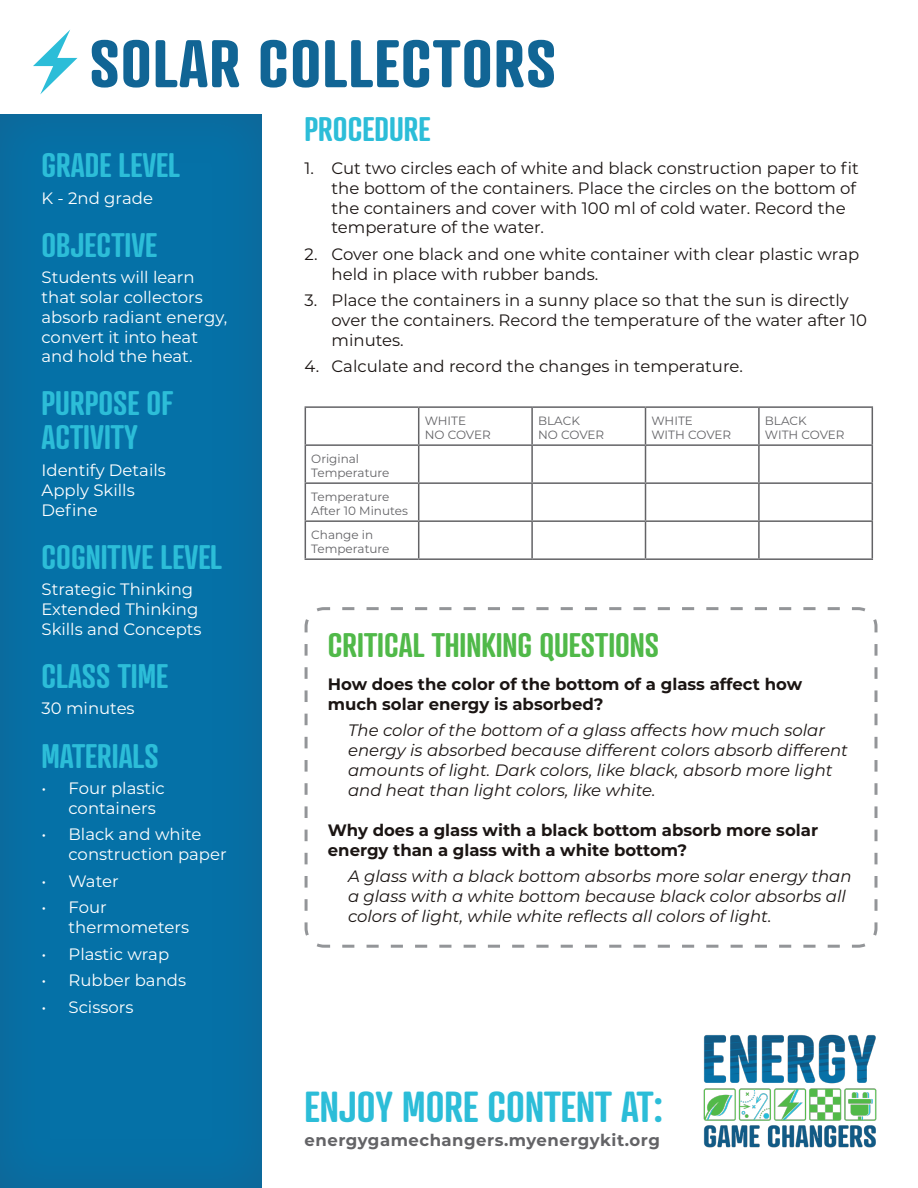
<style>
.page{position:relative;width:918px;height:1188px;background:#fff}
.page>*{position:absolute;margin:0;border:0;box-sizing:border-box;transform-origin:0 0}
.t1{font:700 65.1px "Atrament";letter-spacing:.02em;color:#116595}
.t2{font:600 42px "Atrament";color:#2cbdd8}
.Paragraph_Style_1{font:600 33px/34.5px "Atrament";color:#2cbdd8}
.Paragraph_Style_1-2{font:600 33px "Atrament";color:#50b949}
.t3{font:16.5px/19.8px "Montserrat";color:#1b1513}
.t4{font:italic 16.5px/19.8px "Montserrat";color:#1b1513}
.t5{font:16.5px/19.8px "Montserrat";color:#fff}
.t6{font:700 16.5px/19.8px "Montserrat";color:#1b1513}
.t7{font:700 16.5px "Montserrat";letter-spacing:.03em;color:#636366}
.t8{font:12px/14.4px "Montserrat";color:#636366}
</style>
<div class="page">
<div style="left:0;top:113px;width:263px;height:1075px;background:#0571a7"></div>
<svg style="left:33px;top:30px;width:44px;height:64px"></svg>
<svg style="left:304px;top:607px;width:574px;height:341px"></svg>
<hr style="left:305px;top:406px;width:114px;height:2px;background:#636366">
<hr style="left:305px;top:408px;width:1px;height:36px;background:#636366">
<hr style="left:419px;top:406px;width:113px;height:2px;background:#636366">
<hr style="left:418px;top:408px;width:1px;height:36px;background:#636366">
<hr style="left:532px;top:406px;width:114px;height:2px;background:#636366">
<hr style="left:531px;top:408px;width:2px;height:36px;background:#636366">
<hr style="left:646px;top:406px;width:113px;height:2px;background:#636366">
<hr style="left:645px;top:408px;width:1px;height:36px;background:#636366">
<hr style="left:759px;top:406px;width:114px;height:2px;background:#636366">
<hr style="left:758px;top:408px;width:2px;height:36px;background:#636366">
<hr style="left:872px;top:408px;width:1px;height:36px;background:#636366">
<hr style="left:305px;top:444px;width:114px;height:2px;background:#636366">
<hr style="left:305px;top:446px;width:1px;height:36px;background:#636366">
<hr style="left:419px;top:444px;width:113px;height:2px;background:#636366">
<hr style="left:418px;top:446px;width:1px;height:36px;background:#636366">
<hr style="left:532px;top:444px;width:114px;height:2px;background:#636366">
<hr style="left:531px;top:446px;width:2px;height:36px;background:#636366">
<hr style="left:646px;top:444px;width:113px;height:2px;background:#636366">
<hr style="left:645px;top:446px;width:1px;height:36px;background:#636366">
<hr style="left:759px;top:444px;width:114px;height:2px;background:#636366">
<hr style="left:758px;top:446px;width:2px;height:36px;background:#636366">
<hr style="left:872px;top:446px;width:1px;height:36px;background:#636366">
<hr style="left:305px;top:482px;width:114px;height:2px;background:#636366">
<hr style="left:305px;top:484px;width:1px;height:36px;background:#636366">
<hr style="left:419px;top:482px;width:113px;height:2px;background:#636366">
<hr style="left:418px;top:484px;width:1px;height:36px;background:#636366">
<hr style="left:532px;top:482px;width:114px;height:2px;background:#636366">
<hr style="left:531px;top:484px;width:2px;height:36px;background:#636366">
<hr style="left:646px;top:482px;width:113px;height:2px;background:#636366">
<hr style="left:645px;top:484px;width:1px;height:36px;background:#636366">
<hr style="left:759px;top:482px;width:114px;height:2px;background:#636366">
<hr style="left:758px;top:484px;width:2px;height:36px;background:#636366">
<hr style="left:872px;top:484px;width:1px;height:36px;background:#636366">
<hr style="left:305px;top:520px;width:114px;height:2px;background:#636366">
<hr style="left:305px;top:522px;width:1px;height:36px;background:#636366">
<hr style="left:419px;top:520px;width:113px;height:2px;background:#636366">
<hr style="left:418px;top:522px;width:1px;height:36px;background:#636366">
<hr style="left:532px;top:520px;width:114px;height:2px;background:#636366">
<hr style="left:531px;top:522px;width:2px;height:36px;background:#636366">
<hr style="left:646px;top:520px;width:113px;height:2px;background:#636366">
<hr style="left:645px;top:522px;width:1px;height:36px;background:#636366">
<hr style="left:759px;top:520px;width:114px;height:2px;background:#636366">
<hr style="left:758px;top:522px;width:2px;height:36px;background:#636366">
<hr style="left:872px;top:522px;width:1px;height:36px;background:#636366">
<hr style="left:305px;top:558px;width:114px;height:2px;background:#636366">
<hr style="left:419px;top:558px;width:113px;height:2px;background:#636366">
<hr style="left:532px;top:558px;width:114px;height:2px;background:#636366">
<hr style="left:646px;top:558px;width:113px;height:2px;background:#636366">
<hr style="left:759px;top:558px;width:114px;height:2px;background:#636366">
<img style="left:703px;top:1034px;width:174px;height:114px">
<p class="t1" style="left:90px;top:22px;width:468px">SOLAR COLLECTORS</p>
<p class="Paragraph_Style_1" style="left:305px;top:111px;width:127px">PROCEDURE</p>
<p class="t3" style="left:332px;top:158px;width:529px;text-indent:-27px">1. Cut two circles each of white and black construction paper to fit the bottom of the containers. Place the circles on the bottom of the containers and cover with 100 ml of cold water. Record the temperature of the water.</p>
<p class="t3" style="left:332px;top:244px;width:529px;text-indent:-27px">2. Cover one black and one white container with clear plastic wrap held in place with rubber bands.</p>
<p class="t3" style="left:332px;top:290px;width:537px;text-indent:-27px">3. Place the containers in a sunny place so that the sun is directly over the containers. Record the temperature of the water after 10 minutes.</p>
<p class="t3" style="left:305px;top:356px;width:440px">4. Calculate and record the changes in temperature.</p>
<p class="Paragraph_Style_1" style="left:42px;top:147px;width:140px">GRADE LEVEL</p>
<p class="t5" style="left:42px;top:187px;width:113px">K - 2nd grade</p>
<p class="Paragraph_Style_1" style="left:42px;top:227px;width:117px">OBJECTIVE</p>
<p class="t5" style="left:42px;top:267px;width:187px">Students will learn that solar collectors absorb radiant energy, convert it into heat and hold the heat.</p>
<p class="Paragraph_Style_1" style="left:42px;top:385px;width:133px">PURPOSE OF<br>ACTIVITY</p>
<p class="t5" style="left:42px;top:460px;width:126px">Identify Details</p>
<p class="t5" style="left:42px;top:479px;width:95px">Apply Skills</p>
<p class="t5" style="left:42px;top:499px;width:58px">Define</p>
<p class="Paragraph_Style_1" style="left:42px;top:539px;width:182px">COGNITIVE LEVEL</p>
<p class="t5" style="left:42px;top:579px;width:153px">Strategic Thinking</p>
<p class="t5" style="left:42px;top:599px;width:158px">Extended Thinking</p>
<p class="t5" style="left:42px;top:618px;width:162px">Skills and Concepts</p>
<p class="Paragraph_Style_1" style="left:42px;top:658px;width:128px">CLASS TIME</p>
<p class="t5" style="left:42px;top:698px;width:95px">30 minutes</p>
<p class="Paragraph_Style_1" style="left:42px;top:738px;width:119px">MATERIALS</p>
<p class="t5" style="left:69px;top:778px;width:98px;text-indent:-27px">• Four plastic containers</p>
<p class="t5" style="left:69px;top:824px;width:160px;text-indent:-27px">• Black and white construction paper</p>
<p class="t5" style="left:42px;top:870px;width:79px">• Water</p>
<p class="t5" style="left:69px;top:897px;width:122px;text-indent:-27px">• Four thermometers</p>
<p class="t5" style="left:42px;top:943px;width:129px">• Plastic wrap</p>
<p class="t5" style="left:42px;top:970px;width:146px">• Rubber bands</p>
<p class="t5" style="left:42px;top:996px;width:93px">• Scissors</p>
<p class="t8" style="left:538px;top:413px;width:43px">BLACK</p>
<p class="t8" style="left:538px;top:427px;width:68px">NO COVER</p>
<p class="t8" style="left:765px;top:413px;width:43px">BLACK</p>
<p class="t8" style="left:765px;top:427px;width:81px">WITH COVER</p>
<p class="t8" style="left:425px;top:413px;width:43px">WHITE</p>
<p class="t8" style="left:425px;top:427px;width:68px">NO COVER</p>
<p class="t8" style="left:652px;top:413px;width:43px">WHITE</p>
<p class="t8" style="left:652px;top:427px;width:81px">WITH COVER</p>
<p class="t8" style="left:311px;top:451px;width:80px">Original<br>Temperature</p>
<p class="t8" style="left:311px;top:489px;width:98px">Temperature<br>After 10 Minutes</p>
<p class="t8" style="left:311px;top:527px;width:63px">Change in</p>
<p class="t8" style="left:311px;top:541px;width:80px">Temperature</p>
<p class="Paragraph_Style_1-2" style="left:328px;top:624px;width:333px">CRITICAL THINKING QUESTIONS</p>
<p class="t6" style="left:328px;top:674px;width:476px">How does the color of the bottom of a glass affect how much solar energy is absorbed?</p>
<p class="t4" style="left:348px;top:720px;width:501px">The color of the bottom of a glass affects how much solar energy is absorbed because different colors absorb different amounts of light. Dark colors, like black, absorb more light and heat than light colors, like white.</p>
<p class="t6" style="left:328px;top:819px;width:492px">Why does a glass with a black bottom absorb more solar energy than a glass with a white bottom?</p>
<p class="t4" style="left:348px;top:866px;width:505px">A glass with a black bottom absorbs more solar energy than a glass with a white bottom because black color absorbs all colors of light, while white reflects all colors of light.</p>
<p class="t2" style="left:305px;top:1081px;width:360px">ENJOY MORE CONTENT AT:</p>
<p class="t7" style="left:305px;top:1128px;width:357px">energygamechangers.myenergykit.org</p>
</div>
